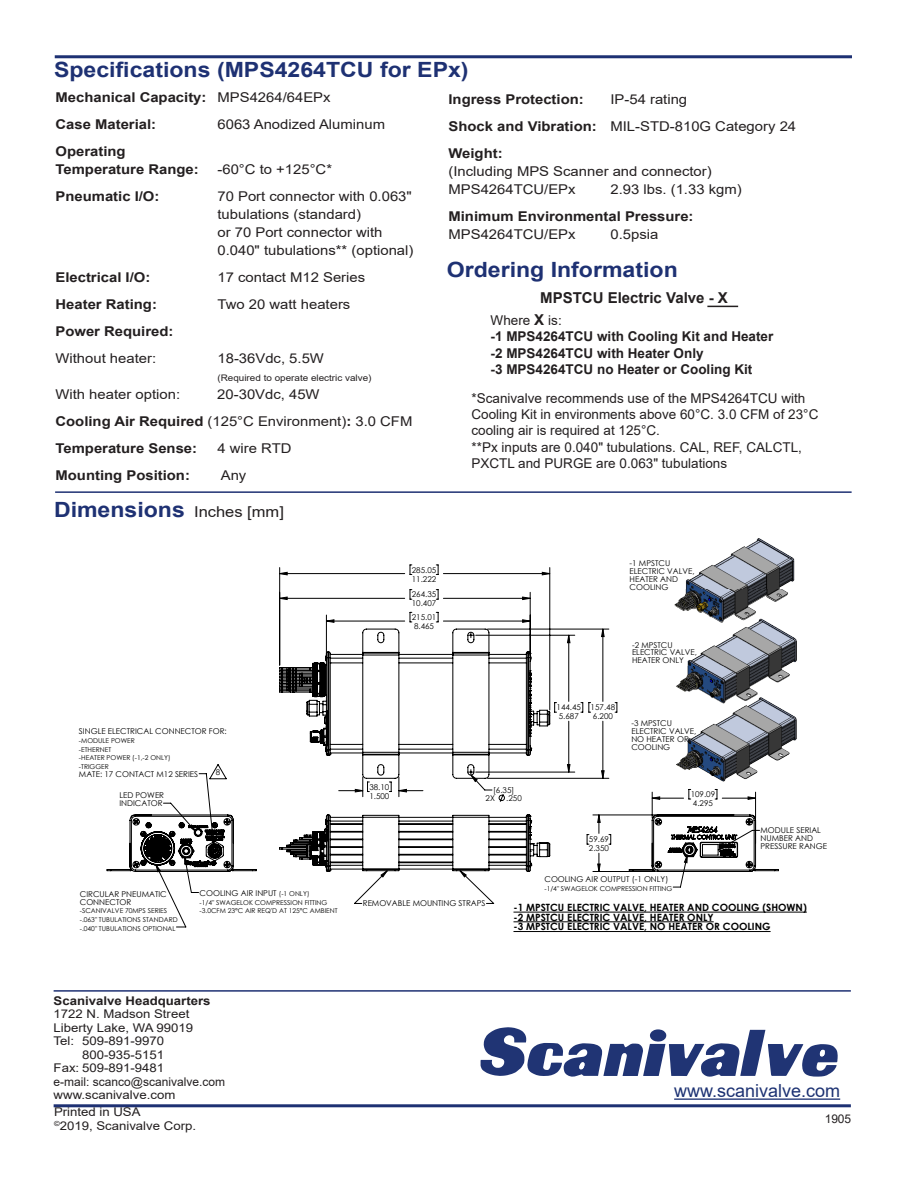
<style>
.page{position:relative;width:918px;height:1188px;background:#fff}
.page>*{position:absolute;margin:0;border:0;box-sizing:border-box;transform-origin:0 0}
.t1{font:700 21px "Arial";color:#1e3173;scale:1.1 1}
.t2{font:18px "Arial";color:#1d3273}
.t3{font:700 15px "Arial";color:#231f20}
.t4{font:13.5px/18px "Arial";color:#231f20;scale:1.1 1}
.t5{font:700 13.5px/18px "Arial";color:#231f20;scale:1.1 1}
.t6{font:13.5px/16.2px "Arial";color:#231f20}
.t7{font:700 13.5px "Arial";color:#231f20}
.t8{font:12px/13.5px "Arial";color:#231f20;scale:1.1 1}
.t9{font:700 12px "Arial";color:#231f20;scale:1.1 1}
.t10{font:12px "Arial";color:#231f20}
.t11{font:700 10.05px/9.8px "Century Gothic";color:#000}
.t12{font:9px "Arial";color:#231f20;scale:1.1 1}
.t13{font:7.95px/7.9px "Century Gothic";color:#000}
.t14{font:6.75px/8.6px "Century Gothic";color:#000}
.s1{font-weight:400}
.s2{font-weight:700}
.s3{font-weight:400;font-size:15px;color:#231f20}
.s4{font-weight:700;font-size:15px}
.s5{font-size:6.75px}
</style>
<div class="page">
<hr style="left:55px;top:55px;width:797px;height:3px;background:#1e3173">
<hr style="left:54px;top:990px;width:797px;height:2px;background:#1e3173">
<hr style="left:54px;top:1104px;width:797px;height:3px;background:#1e3173">
<hr style="left:707px;top:306px;width:31px;height:1px;background:#231f20">
<hr style="left:55px;top:491px;width:797px;height:2px;background:#1e3173">
<svg style="left:480px;top:1027px;width:358px;height:50px"></svg>
<hr style="left:674px;top:1098px;width:166px;height:2px;background:#1d3273">
<img style="left:712px;top:538px;width:83px;height:52px">
<img style="left:760px;top:590px;width:37px;height:76px">
<img style="left:760px;top:666px;width:37px;height:95px">
<hr style="left:513px;top:912px;width:294px;height:1px;background:#000">
<hr style="left:513px;top:931px;width:258px;height:1px;background:#000">
<svg style="left:155px;top:565px;width:605px;height:362px"></svg>
<svg style="left:156px;top:572px;width:600px;height:305px"></svg>
<svg style="left:107px;top:815px;width:150px;height:57px"></svg>
<svg style="left:279px;top:814px;width:271px;height:58px"></svg>
<svg style="left:279px;top:629px;width:271px;height:150px"></svg>
<svg style="left:629px;top:815px;width:150px;height:57px"></svg>
<p class="t1" style="left:54px;top:55px;width:378px">Specifications (MPS4264TCU for EPx)</p>
<p class="t5" style="left:56px;top:88px;width:252px">Mechanical Capacity: <span class="s1">MPS4264/64EPx</span></p>
<p class="t5" style="left:56px;top:115px;width:93px">Case Material:</p>
<p class="t4" style="left:217px;top:115px;width:154px">6063 Anodized Aluminum</p>
<p class="t5" style="left:56px;top:142px;width:132px">Operating<br>Temperature Range:</p>
<p class="t4" style="left:218px;top:160px;width:106px">-60°C to +125°C*</p>
<p class="t5" style="left:56px;top:187px;width:96px">Pneumatic I/O:</p>
<p class="t4" style="left:217px;top:187px;width:180px">70 Port connector with 0.063" tubulations (standard)<br>or 70 Port connector with<br>0.040" tubulations** (optional)</p>
<p class="t5" style="left:56px;top:268px;width:88px">Electrical I/O:</p>
<p class="t4" style="left:218px;top:268px;width:136px">17 contact M12 Series</p>
<p class="t5" style="left:56px;top:295px;width:94px">Heater Rating:</p>
<p class="t4" style="left:218px;top:295px;width:122px">Two 20 watt heaters</p>
<p class="t5" style="left:56px;top:322px;width:109px">Power Required:</p>
<p class="t4" style="left:56px;top:349px;width:93px">Without heater:</p>
<p class="t4" style="left:217px;top:349px;width:98px">18-36Vdc, 5.5W</p>
<p class="t12" style="left:218px;top:371px;width:142px">(Required to operate electric valve)</p>
<p class="t4" style="left:56px;top:385px;width:115px">With heater option:</p>
<p class="t4" style="left:217px;top:385px;width:95px">20-30Vdc, 45W</p>
<p class="t4" style="left:56px;top:412px;width:326px"><span class="s2">Cooling Air Required</span> (125°C Environment)<span class="s2">:</span> 3.0 CFM</p>
<p class="t5" style="left:56px;top:439px;width:130px">Temperature Sense:</p>
<p class="t4" style="left:218px;top:439px;width:69px">4 wire RTD</p>
<p class="t5" style="left:56px;top:466px;width:124px">Mounting Position:</p>
<p class="t4" style="left:221px;top:466px;width:25px">Any</p>
<p class="t1" style="left:54px;top:494px;width:211px">Dimensions <span class="s3">Inches [mm]</span></p>
<p class="t5" style="left:448px;top:90px;width:125px">Ingress Protection:</p>
<p class="t4" style="left:610px;top:90px;width:71px">IP-54 rating</p>
<p class="t4" style="left:448px;top:117px;width:318px"><span class="s2">Shock and Vibration:</span> MIL-STD-810G Category 24</p>
<p class="t4" style="left:448px;top:144px;width:241px"><span class="s2">Weight:<br></span>(Including MPS Scanner and connector)<br>MPS4264TCU/EPx</p>
<p class="t4" style="left:610px;top:180px;width:121px">2.93 lbs. (1.33 kgm)</p>
<p class="t5" style="left:448px;top:207px;width:224px">Minimum Environmental Pressure:<br><span class="s1">MPS4264TCU/EPx</span></p>
<p class="t4" style="left:610px;top:225px;width:45px">0.5psia</p>
<p class="t1" style="left:447px;top:254px;width:212px">Ordering Information</p>
<p class="t3" style="left:540px;top:288px;width:189px">MPSTCU Electric Valve - X</p>
<p class="t6" style="left:491px;top:312px;width:73px">Where <span class="s4">X</span> is:</p>
<p class="t7" style="left:491px;top:327px;width:284px">-1 MPS4264TCU with Cooling Kit and Heater</p>
<p class="t7" style="left:491px;top:343px;width:215px">-2 MPS4264TCU with Heater Only</p>
<p class="t7" style="left:491px;top:359px;width:263px">-3 MPS4264TCU no Heater or Cooling Kit</p>
<p class="t6" style="left:472px;top:390px;width:348px">*Scanivalve recommends use of the MPS4264TCU with<br>Cooling Kit in environments above 60°C. 3.0 CFM of 23°C cooling air is required at 125°C.</p>
<p class="t6" style="left:472px;top:439px;width:332px">**Px inputs are 0.040" tubulations. CAL, REF, CALCTL,<br>PXCTL and PURGE are 0.063" tubulations</p>
<p class="t13" style="left:412px;top:565px;width:26px;line-height:9px">285.05<br>11.222</p>
<p class="t13" style="left:412px;top:590px;width:26px;line-height:9px">264.35<br>10.407</p>
<p class="t13" style="left:412px;top:613px;width:26px;line-height:9px">215.01<br>8.465</p>
<p class="t13" style="left:630px;top:559px;width:67px">-1 MPSTCU<br>ELECTRIC VALVE,<br>HEATER AND<br>COOLING</p>
<p class="t13" style="left:632px;top:641px;width:67px">-2 MPSTCU<br>ELECTRIC VALVE,<br>HEATER ONLY</p>
<p class="t13" style="left:79px;top:727px;width:149px">SINGLE ELECTRICAL CONNECTOR FOR:</p>
<p class="t14" style="left:79px;top:736px;width:93px">-MODULE POWER<br>-ETHERNET<br>-HEATER POWER (-1,-2 ONLY) -TRIGGER</p>
<p class="t13" style="left:79px;top:770px;width:121px">MATE: 17 CONTACT M12 SERIES</p>
<p class="t13" style="left:216px;top:768px;width:6px">8</p>
<p class="t13" style="left:557px;top:703px;width:26px;line-height:9px">144.45<br>5.687</p>
<p class="t13" style="left:591px;top:703px;width:26px;line-height:9px">157.48<br>6.200</p>
<p class="t13" style="left:631px;top:719px;width:67px">-3 MPSTCU<br>ELECTRIC VALVE,<br>NO HEATER OR<br>COOLING</p>
<p class="t13" style="left:119px;top:791px;width:46px">LED POWER<br>INDICATOR</p>
<p class="t13" style="left:80px;top:890px;width:89px">CIRCULAR PNEUMATIC<br>CONNECTOR</p>
<p class="t14" style="left:80px;top:907px;width:99px">-SCANIVALVE 70MPS SERIES -.063" TUBULATIONS STANDARD -.040" TUBULATIONS OPTIONAL</p>
<p class="t13" style="left:200px;top:889px;width:111px">COOLING AIR INPUT <span class="s5">(-1 ONLY)</span></p>
<p class="t14" style="left:200px;top:898px;width:140px">-1/4" SWAGELOK COMPRESSION FITTING -3.0CFM 23°C AIR REQ'D AT 125°C AMBIENT</p>
<p class="t13" style="left:369px;top:782px;width:22px;line-height:9px">38.10<br>1.500</p>
<p class="t13" style="left:486px;top:786px;width:30px;text-indent:8px">[6.35]<br>2X</p>
<p class="t13" style="left:506px;top:794px;width:17px">.250</p>
<p class="t13" style="left:589px;top:835px;width:22px;line-height:9px">59.69<br>2.350</p>
<p class="t13" style="left:544px;top:875px;width:125px">COOLING AIR OUTPUT (-1 ONLY)</p>
<p class="t14" style="left:544px;top:884px;width:129px">-1/4" SWAGELOK COMPRESSION FITTING</p>
<p class="t13" style="left:691px;top:790px;width:26px;line-height:9px">109.09<br>4.295</p>
<p class="t13" style="left:761px;top:826px;width:68px">MODULE SERIAL<br>NUMBER AND<br>PRESSURE RANGE</p>
<p class="t13" style="left:363px;top:899px;width:124px">REMOVABLE MOUNTING STRAPS</p>
<p class="t11" style="left:513px;top:902px;width:295px">-1 MPSTCU ELECTRIC VALVE, HEATER AND COOLING (SHOWN) -2 MPSTCU ELECTRIC VALVE, HEATER ONLY<br>-3 MPSTCU ELECTRIC VALVE, NO HEATER OR COOLING</p>
<p class="t9" style="left:54px;top:992px;width:144px">Scanivalve Headquarters</p>
<p class="t8" style="left:54px;top:1007px;width:125px">1722 N. Madson Street</p>
<p class="t8" style="left:54px;top:1021px;width:128px">Liberty Lake, WA 99019</p>
<p class="t8" style="left:54px;top:1034px;width:102px">Tel: 509-891-9970</p>
<p class="t8" style="left:82px;top:1048px;width:76px">800-935-5151</p>
<p class="t8" style="left:54px;top:1061px;width:157px">Fax: 509-891-9481<br>e-mail: scanco@scanivalve.com</p>
<p class="t8" style="left:54px;top:1088px;width:112px">www.scanivalve.com</p>
<p class="t2" style="left:674px;top:1079px;width:168px">www.scanivalve.com</p>
<p class="t8" style="left:54px;top:1105px;width:80px">Printed in USA</p>
<p class="t8" style="left:54px;top:1118px;width:131px"><sup>©</sup>2019, Scanivalve Corp.</p>
<p class="t10" style="left:825px;top:1110px;width:28px">1905</p>
</div>
